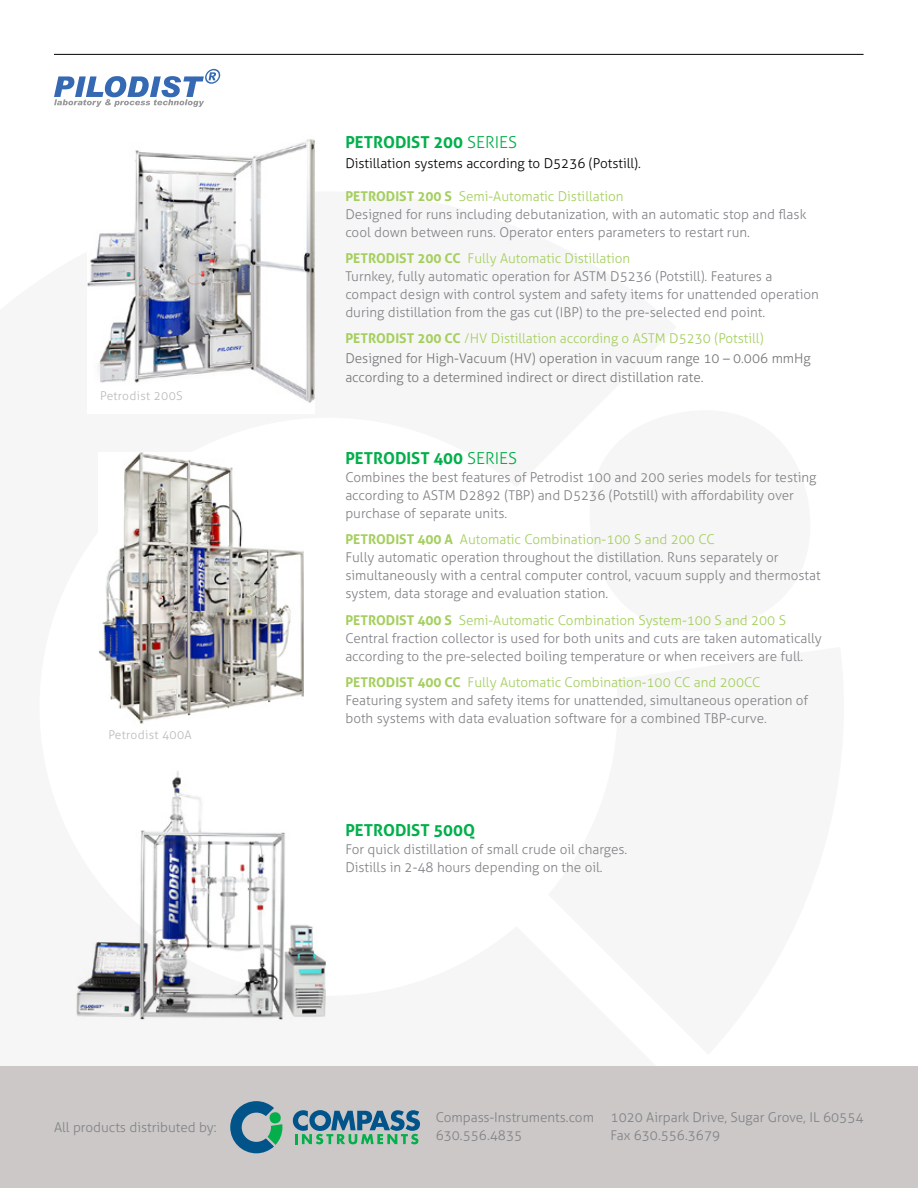
<style>
.page{position:relative;width:918px;height:1188px;background:#fff}
.page>*{position:absolute;margin:0;border:0;box-sizing:border-box;transform-origin:0 0}
.t1{font:700 16.5px "Aller";color:#03af4b}
.t2{font:300 13.5px/18px "Aller";color:#828287}
.t3{font:300 13.5px/19.5px "Aller";color:#777679}
.t4{font:300 13.5px "Aller";color:#000}
.t5{font:300 12px "Aller";letter-spacing:.025em;color:#bbbbbc}
.s1{font-weight:300}
.s2{font-weight:700;color:#a4cf5e}
.s3{color:#a4cf5e}
</style>
<div class="page">
<div style="left:0;top:1066px;width:918px;height:122px;background:#cbc8c7"></div>
<svg style="left:230px;top:1101px;width:52px;height:52px"></svg>
<svg style="left:293px;top:1110px;width:127px;height:34px"></svg>
<img style="left:99px;top:452px;width:205px;height:272px">
<img style="left:77px;top:771px;width:249px;height:250px">
<img style="left:87px;top:139px;width:228px;height:264px">
<svg style="left:54px;top:69px;width:166px;height:38px"></svg>
<hr style="left:54px;top:54px;width:810px;height:1px;background:#000">
<p class="t5" style="left:100px;top:388px;width:84px">Petrodist 200S</p>
<p class="t5" style="left:108px;top:728px;width:85px">Petrodist 400A</p>
<p class="t2" style="left:54px;top:1118px;width:164px">All products distributed by:</p>
<p class="t1" style="left:345px;top:132px;width:173px">PETRODIST 200 <span class="s1">SERIES</span></p>
<p class="t4" style="left:345px;top:155px;width:297px">Distillation systems according to D5236 (Potstill).</p>
<p class="t2" style="left:345px;top:187px;width:463px"><span class="s2">PETRODIST 200 S</span> <span class="s3">Semi-Automatic Distillation<br></span>Designed for runs including debutanization, with an automatic stop and flask cool down between runs. Operator enters parameters to restart run.</p>
<p class="t2" style="left:345px;top:249px;width:475px"><span class="s2">PETRODIST 200 CC</span> <span class="s3">Fully Automatic Distillation<br></span>Turnkey, fully automatic operation for ASTM D5236 (Potstill). Features a compact design with control system and safety items for unattended operation during distillation from the gas cut (IBP) to the pre-selected end point.</p>
<p class="t3" style="left:345px;top:329px;width:467px"><span class="s2">PETRODIST 200 CC</span> <span class="s3">/HV Distillation according o ASTM D5230 (Potstill)<br></span>Designed for High-Vacuum (HV) operation in vacuum range 10 – 0.006 mmHg according to a determined indirect or direct distillation rate.</p>
<p class="t1" style="left:345px;top:448px;width:173px">PETRODIST 400 <span class="s1">SERIES</span></p>
<p class="t2" style="left:345px;top:468px;width:472px">Combines the best features of Petrodist 100 and 200 series models for testing according to ASTM D2892 (TBP) and D5236 (Potstill) with affordability over purchase of separate units.</p>
<p class="t2" style="left:345px;top:531px;width:477px"><span class="s2">PETRODIST 400 A</span> <span class="s3">Automatic Combination-100 S and 200 CC<br></span>Fully automatic operation throughout the distillation. Runs separately or simultaneously with a central computer control, vacuum supply and thermostat system, data storage and evaluation station.</p>
<p class="t2" style="left:345px;top:611px;width:478px"><span class="s2">PETRODIST 400 S</span> <span class="s3">Semi-Automatic Combination System-100 S and 200 S<br></span>Central fraction collector is used for both units and cuts are taken automatically according to the pre-selected boiling temperature or when receivers are full.</p>
<p class="t2" style="left:345px;top:673px;width:464px"><span class="s2">PETRODIST 400 CC</span> <span class="s3">Fully Automatic Combination-100 CC and 200CC<br></span>Featuring system and safety items for unattended, simultaneous operation of both systems with data evaluation software for a combined TBP-curve.</p>
<p class="t1" style="left:345px;top:820px;width:131px">PETRODIST 500Q</p>
<p class="t2" style="left:345px;top:840px;width:284px">For quick distillation of small crude oil charges.<br>Distills in 2-48 hours depending on the oil.</p>
<p class="t2" style="left:436px;top:1109px;width:160px">Compass-Instruments.com<br>630.556.4835</p>
<p class="t2" style="left:611px;top:1109px;width:254px">1020 Airpark Drive, Sugar Grove, IL 60554<br>Fax 630.556.3679</p>
</div>
